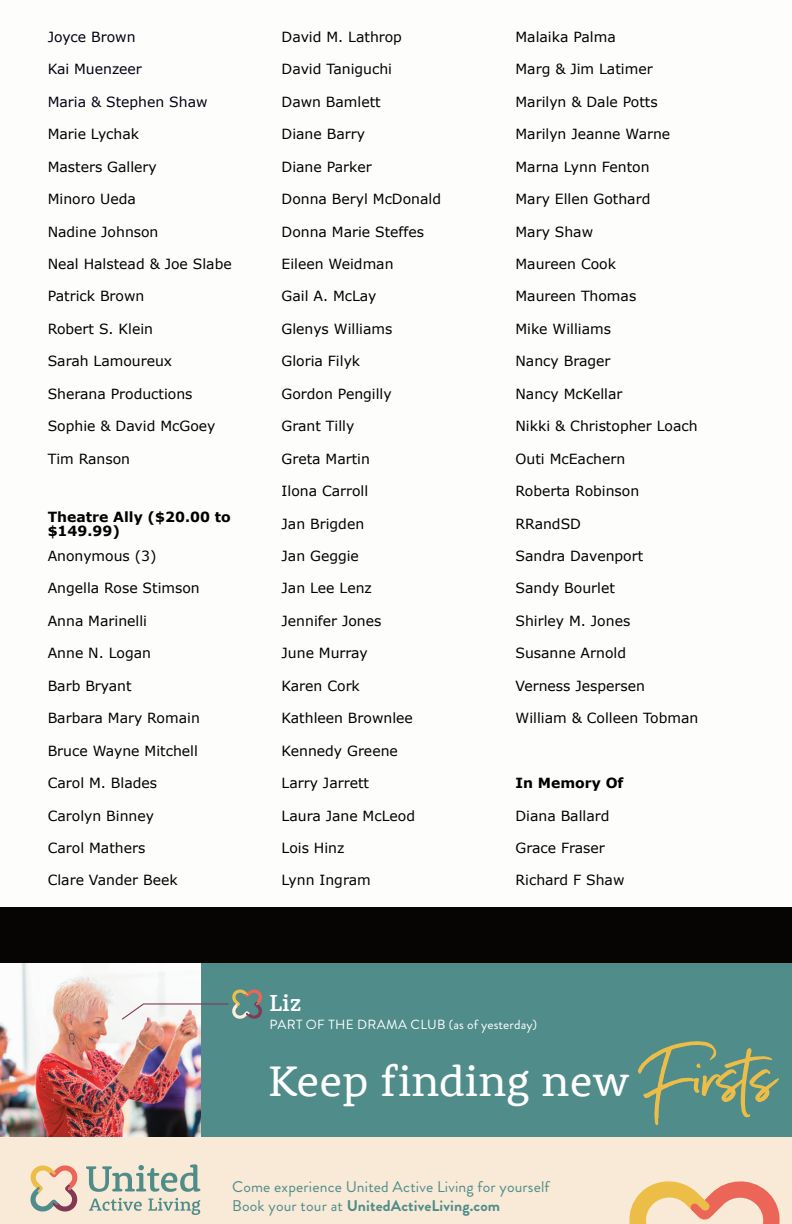
<style>
.page{position:relative;width:792px;height:1224px;background:#fff}
.page>*{position:absolute;margin:0;border:0;box-sizing:border-box;transform-origin:0 0}
.t1{font:110.6px "Backlash Script";color:#edbe47}
.t2{font:44px "Rooney";color:#fff}
.t3{font:500 23.8px "Rooney";color:#fff}
.t4{font:15.4px/19.2px "Brandon Grotesque";letter-spacing:.01em;color:#4f8c8a}
.t5{font:14px "Verdana";color:#010000}
.t6{font:14px "Verdana";color:#050010}
.t7{font:700 14px/14px "Verdana";color:#010000}
.t8{font:13.2px "Brandon Grotesque";letter-spacing:.01em;color:#fff}
.s1{font-weight:700}
</style>
<div class="page">
<div style="left:0;top:907px;width:792px;height:57px;background:#070504"></div>
<img style="left:0;top:963px;width:201px;height:174px">
<div style="left:0;top:1137px;width:792px;height:87px;background:#f8ead7"></div>
<svg style="left:30px;top:1165px;width:48px;height:47px"></svg>
<svg style="left:89px;top:1198px;width:53px;height:13px"></svg>
<svg style="left:148px;top:1198px;width:52px;height:17px"></svg>
<svg style="left:86px;top:1164px;width:114px;height:28px"></svg>
<svg style="left:629px;top:1181px;width:151px;height:43px"></svg>
<div style="left:201px;top:963px;width:591px;height:174px;background:#4f8c8a"></div>
<svg style="left:121px;top:989px;width:141px;height:32px"></svg>
<hr style="left:0;top:964px;width:1px;height:43px;background:#ffdc87">
<hr style="left:0;top:1077px;width:1px;height:147px;background:#070504">
<hr style="left:0;top:1194px;width:1px;height:30px;background:#e6d7b3">
<p class="t6" style="left:48px;top:31px;width:89px">Joyce Brown</p>
<p class="t5" style="left:282px;top:31px;width:122px">David M. Lathrop</p>
<p class="t5" style="left:516px;top:31px;width:102px">Malaika Palma</p>
<p class="t6" style="left:48px;top:64px;width:96px">Kai Muenzeer</p>
<p class="t5" style="left:282px;top:64px;width:112px">David Taniguchi</p>
<p class="t5" style="left:516px;top:64px;width:139px">Marg &amp; Jim Latimer</p>
<p class="t6" style="left:48px;top:96px;width:161px">Maria &amp; Stephen Shaw</p>
<p class="t5" style="left:282px;top:96px;width:101px">Dawn Bamlett</p>
<p class="t5" style="left:516px;top:96px;width:144px">Marilyn &amp; Dale Potts</p>
<p class="t5" style="left:48px;top:129px;width:93px">Marie Lychak</p>
<p class="t5" style="left:282px;top:129px;width:85px">Diane Barry</p>
<p class="t5" style="left:516px;top:129px;width:156px">Marilyn Jeanne Warne</p>
<p class="t5" style="left:48px;top:161px;width:111px">Masters Gallery</p>
<p class="t5" style="left:282px;top:161px;width:92px">Diane Parker</p>
<p class="t5" style="left:516px;top:161px;width:136px">Marna Lynn Fenton</p>
<p class="t5" style="left:48px;top:193px;width:90px">Minoro Ueda</p>
<p class="t5" style="left:282px;top:193px;width:161px">Donna Beryl McDonald</p>
<p class="t5" style="left:516px;top:193px;width:136px">Mary Ellen Gothard</p>
<p class="t5" style="left:48px;top:226px;width:112px">Nadine Johnson</p>
<p class="t5" style="left:282px;top:226px;width:144px">Donna Marie Steffes</p>
<p class="t5" style="left:516px;top:226px;width:79px">Mary Shaw</p>
<p class="t5" style="left:48px;top:258px;width:186px">Neal Halstead &amp; Joe Slabe</p>
<p class="t5" style="left:282px;top:258px;width:113px">Eileen Weidman</p>
<p class="t5" style="left:516px;top:258px;width:102px">Maureen Cook</p>
<p class="t5" style="left:48px;top:291px;width:98px">Patrick Brown</p>
<p class="t5" style="left:282px;top:291px;width:96px">Gail A. McLay</p>
<p class="t5" style="left:516px;top:291px;width:122px">Maureen Thomas</p>
<p class="t5" style="left:48px;top:323px;width:107px">Robert S. Klein</p>
<p class="t5" style="left:282px;top:323px;width:112px">Glenys Williams</p>
<p class="t5" style="left:516px;top:323px;width:97px">Mike Williams</p>
<p class="t5" style="left:48px;top:356px;width:126px">Sarah Lamoureux</p>
<p class="t5" style="left:282px;top:356px;width:80px">Gloria Filyk</p>
<p class="t5" style="left:516px;top:356px;width:97px">Nancy Brager</p>
<p class="t5" style="left:48px;top:388px;width:146px">Sherana Productions</p>
<p class="t5" style="left:282px;top:388px;width:112px">Gordon Pengilly</p>
<p class="t5" style="left:516px;top:388px;width:108px">Nancy McKellar</p>
<p class="t5" style="left:48px;top:420px;width:169px">Sophie &amp; David McGoey</p>
<p class="t5" style="left:282px;top:420px;width:74px">Grant Tilly</p>
<p class="t5" style="left:516px;top:420px;width:184px">Nikki &amp; Christopher Loach</p>
<p class="t5" style="left:48px;top:453px;width:84px">Tim Ranson</p>
<p class="t5" style="left:282px;top:453px;width:90px">Greta Martin</p>
<p class="t5" style="left:516px;top:453px;width:111px">Outi McEachern</p>
<p class="t5" style="left:282px;top:485px;width:88px">Ilona Carroll</p>
<p class="t5" style="left:516px;top:485px;width:125px">Roberta Robinson</p>
<p class="t7" style="left:48px;top:511px;width:185px">Theatre Ally ($20.00 to $149.99)</p>
<p class="t5" style="left:282px;top:518px;width:84px">Jan Brigden</p>
<p class="t5" style="left:516px;top:518px;width:67px">RRandSD</p>
<p class="t5" style="left:48px;top:550px;width:110px">Anonymous (3)</p>
<p class="t5" style="left:282px;top:550px;width:79px">Jan Geggie</p>
<p class="t5" style="left:516px;top:550px;width:129px">Sandra Davenport</p>
<p class="t5" style="left:48px;top:583px;width:154px">Angella Rose Stimson</p>
<p class="t5" style="left:282px;top:583px;width:92px">Jan Lee Lenz</p>
<p class="t5" style="left:516px;top:583px;width:101px">Sandy Bourlet</p>
<p class="t5" style="left:48px;top:615px;width:101px">Anna Marinelli</p>
<p class="t5" style="left:282px;top:615px;width:101px">Jennifer Jones</p>
<p class="t5" style="left:516px;top:615px;width:116px">Shirley M. Jones</p>
<p class="t5" style="left:48px;top:648px;width:105px">Anne N. Logan</p>
<p class="t5" style="left:282px;top:648px;width:88px">June Murray</p>
<p class="t5" style="left:516px;top:648px;width:112px">Susanne Arnold</p>
<p class="t5" style="left:48px;top:680px;width:85px">Barb Bryant</p>
<p class="t5" style="left:282px;top:680px;width:80px">Karen Cork</p>
<p class="t5" style="left:516px;top:680px;width:131px">Verness Jespersen</p>
<p class="t5" style="left:48px;top:712px;width:154px">Barbara Mary Romain</p>
<p class="t5" style="left:282px;top:712px;width:133px">Kathleen Brownlee</p>
<p class="t5" style="left:516px;top:712px;width:184px">William &amp; Colleen Tobman</p>
<p class="t5" style="left:48px;top:745px;width:152px">Bruce Wayne Mitchell</p>
<p class="t5" style="left:282px;top:745px;width:118px">Kennedy Greene</p>
<p class="t5" style="left:48px;top:777px;width:111px">Carol M. Blades</p>
<p class="t5" style="left:282px;top:777px;width:89px">Larry Jarrett</p>
<p class="t7" style="left:516px;top:777px;width:110px">In Memory Of</p>
<p class="t5" style="left:48px;top:810px;width:108px">Carolyn Binney</p>
<p class="t5" style="left:282px;top:810px;width:135px">Laura Jane McLeod</p>
<p class="t5" style="left:516px;top:810px;width:96px">Diana Ballard</p>
<p class="t5" style="left:48px;top:842px;width:99px">Carol Mathers</p>
<p class="t5" style="left:282px;top:842px;width:64px">Lois Hinz</p>
<p class="t5" style="left:516px;top:842px;width:91px">Grace Fraser</p>
<p class="t5" style="left:48px;top:875px;width:131px">Clare Vander Beek</p>
<p class="t5" style="left:282px;top:875px;width:91px">Lynn Ingram</p>
<p class="t5" style="left:516px;top:875px;width:110px">Richard F Shaw</p>
<h3 class="t3" style="left:269px;top:987px;width:34px">Liz</h3>
<p class="t8" style="left:270px;top:1016px;width:269px">PART OF THE DRAMA CLUB (as of yesterday)</p>
<h2 class="t2" style="left:269px;top:1052px;width:362px">Keep finding new</h2>
<h1 class="t1" style="left:645px;top:1024px;width:133px">Firsts</h1>
<p class="t4" style="left:232px;top:1177px;width:319px">Come experience United Active Living for yourself<br>Book your tour at <span class="s1">UnitedActiveLiving.com</span></p>
</div>
